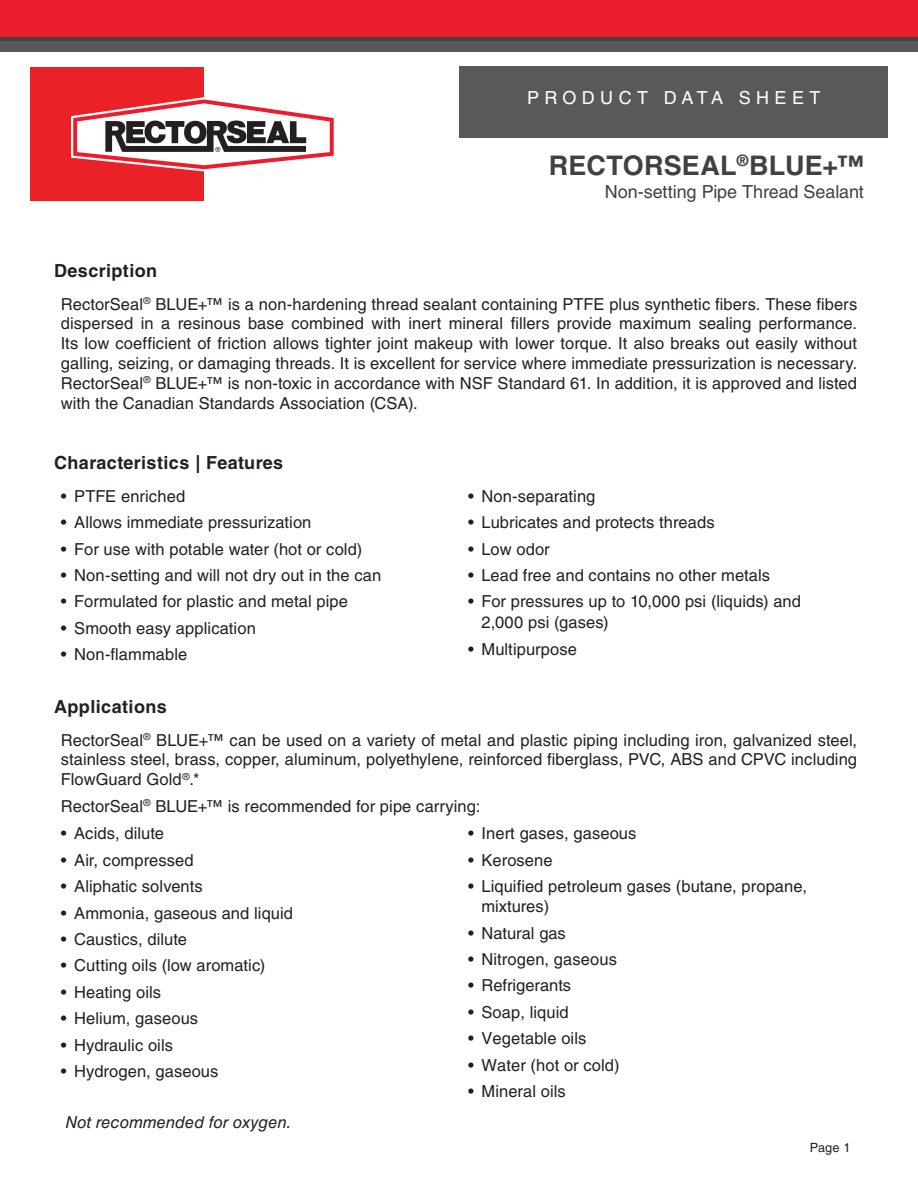
<style>
.page{position:relative;width:918px;height:1188px;background:#fff}
.page>*{position:absolute;margin:0;border:0;box-sizing:border-box;transform-origin:0 0}
.t1{font:700 27px "Helvetica LT Std";letter-spacing:.005em;color:#414042}
.t2{font:700 18px "Helvetica LT Std";letter-spacing:.025em;color:#231f20}
.t3{font:18px "Helvetica LT Std";letter-spacing:-.005em;color:#414042}
.t4{font:18px "Helvetica LT Std";letter-spacing:.3em;color:#fff}
.t5{font:16.5px/19.8px "Helvetica LT Std";letter-spacing:.005em;color:#231f20;text-align:justify}
.t6{font:italic 16.5px "Helvetica LT Std";color:#231f20}
.t7{font:12.75px "Helvetica LT Std";color:#231f20}
</style>
<div class="page">
<div style="left:30px;top:68px;width:173px;height:133px;background:#ea2127"></div>
<svg style="left:71px;top:97px;width:263px;height:74px"></svg>
<div style="left:460px;top:66px;width:428px;height:71px;background:#58595b"></div>
<div style="left:0;top:40px;width:918px;height:12px;background:#58595b"></div>
<div style="left:0;top:0;width:918px;height:40px;background:#ea1d2c"></div>
<hr style="left:0;top:38px;width:918px;height:3px;background:#414042">
<p class="t4" style="left:527px;top:87px;width:295px">PRODUCT DATA SHEET</p>
<p class="t2" style="left:54px;top:260px;width:105px">Description</p>
<h1 class="t1" style="left:549px;top:149px;width:317px">RECTORSEAL<sup>®</sup>BLUE+™</h1>
<p class="t3" style="left:605px;top:181px;width:261px">Non-setting Pipe Thread Sealant</p>
<p class="t5" style="left:61px;top:294px;width:798px">RectorSeal<sup>®</sup> BLUE+™ is a non-hardening thread sealant containing PTFE plus synthetic fibers. These fibers dispersed in a resinous base combined with inert mineral fillers provide maximum sealing performance.<br>Its low coefficient of friction allows tighter joint makeup with lower torque. It also breaks out easily without galling, seizing, or damaging threads. It is excellent for service where immediate pressurization is necessary.<br>RectorSeal<sup>®</sup> BLUE+™ is non-toxic in accordance with NSF Standard 61. In addition, it is approved and listed with the Canadian Standards Association (CSA).</p>
<p class="t2" style="left:54px;top:452px;width:231px">Characteristics | Features</p>
<p class="t5" style="left:61px;top:486px;width:126px">• PTFE enriched</p>
<p class="t5" style="left:61px;top:513px;width:252px">• Allows immediate pressurization</p>
<p class="t5" style="left:61px;top:539px;width:303px">• For use with potable water (hot or cold)</p>
<p class="t5" style="left:61px;top:565px;width:322px">• Non-setting and will not dry out in the can</p>
<p class="t5" style="left:61px;top:592px;width:289px">• Formulated for plastic and metal pipe</p>
<p class="t5" style="left:61px;top:618px;width:197px">• Smooth easy application</p>
<p class="t5" style="left:61px;top:645px;width:128px">• Non-flammable</p>
<p class="t2" style="left:54px;top:696px;width:114px">Applications</p>
<p class="t5" style="left:468px;top:486px;width:129px">• Non-separating</p>
<p class="t5" style="left:468px;top:513px;width:248px">• Lubricates and protects threads</p>
<p class="t5" style="left:468px;top:539px;width:83px">• Low odor</p>
<p class="t5" style="left:468px;top:565px;width:304px">• Lead free and contains no other metals</p>
<p class="t5" style="left:482px;top:591px;width:321px;line-height:21px;text-indent:-13px">• For pressures up to 10,000 psi (liquids) and<br>2,000 psi (gases)</p>
<p class="t5" style="left:468px;top:639px;width:110px">• Multipurpose</p>
<p class="t5" style="left:61px;top:730px;width:798px">RectorSeal<sup>®</sup> BLUE+™ can be used on a variety of metal and plastic piping including iron, galvanized steel, stainless steel, brass, copper, aluminum, polyethylene, reinforced fiberglass, PVC, ABS and CPVC including FlowGuard Gold<sup>®</sup>.*</p>
<p class="t5" style="left:61px;top:796px;width:421px">RectorSeal<sup>®</sup> BLUE+™ is recommended for pipe carrying:</p>
<p class="t5" style="left:61px;top:824px;width:105px">• Acids, dilute</p>
<p class="t5" style="left:61px;top:850px;width:134px">• Air, compressed</p>
<p class="t5" style="left:61px;top:876px;width:143px">• Aliphatic solvents</p>
<p class="t5" style="left:61px;top:903px;width:234px">• Ammonia, gaseous and liquid</p>
<p class="t5" style="left:61px;top:929px;width:128px">• Caustics, dilute</p>
<p class="t5" style="left:61px;top:956px;width:206px">• Cutting oils (low aromatic)</p>
<p class="t5" style="left:61px;top:982px;width:102px">• Heating oils</p>
<p class="t5" style="left:61px;top:1008px;width:139px">• Helium, gaseous</p>
<p class="t5" style="left:61px;top:1035px;width:114px">• Hydraulic oils</p>
<p class="t5" style="left:61px;top:1061px;width:159px">• Hydrogen, gaseous</p>
<p class="t6" style="left:65px;top:1113px;width:228px">Not recommended for oxygen.</p>
<p class="t5" style="left:468px;top:824px;width:170px">• Inert gases, gaseous</p>
<p class="t5" style="left:468px;top:850px;width:86px">• Kerosene</p>
<p class="t5" style="left:482px;top:876px;width:327px;line-height:20.4px;text-indent:-13px">• Liquified petroleum gases (butane, propane, mixtures)</p>
<p class="t5" style="left:468px;top:923px;width:99px">• Natural gas</p>
<p class="t5" style="left:468px;top:949px;width:150px">• Nitrogen, gaseous</p>
<p class="t5" style="left:468px;top:976px;width:105px">• Refrigerants</p>
<p class="t5" style="left:468px;top:1002px;width:102px">• Soap, liquid</p>
<p class="t5" style="left:468px;top:1029px;width:120px">• Vegetable oils</p>
<p class="t5" style="left:468px;top:1055px;width:153px">• Water (hot or cold)</p>
<p class="t5" style="left:468px;top:1081px;width:99px">• Mineral oils</p>
<p class="t7" style="left:810px;top:1140px;width:42px">Page 1</p>
</div>
